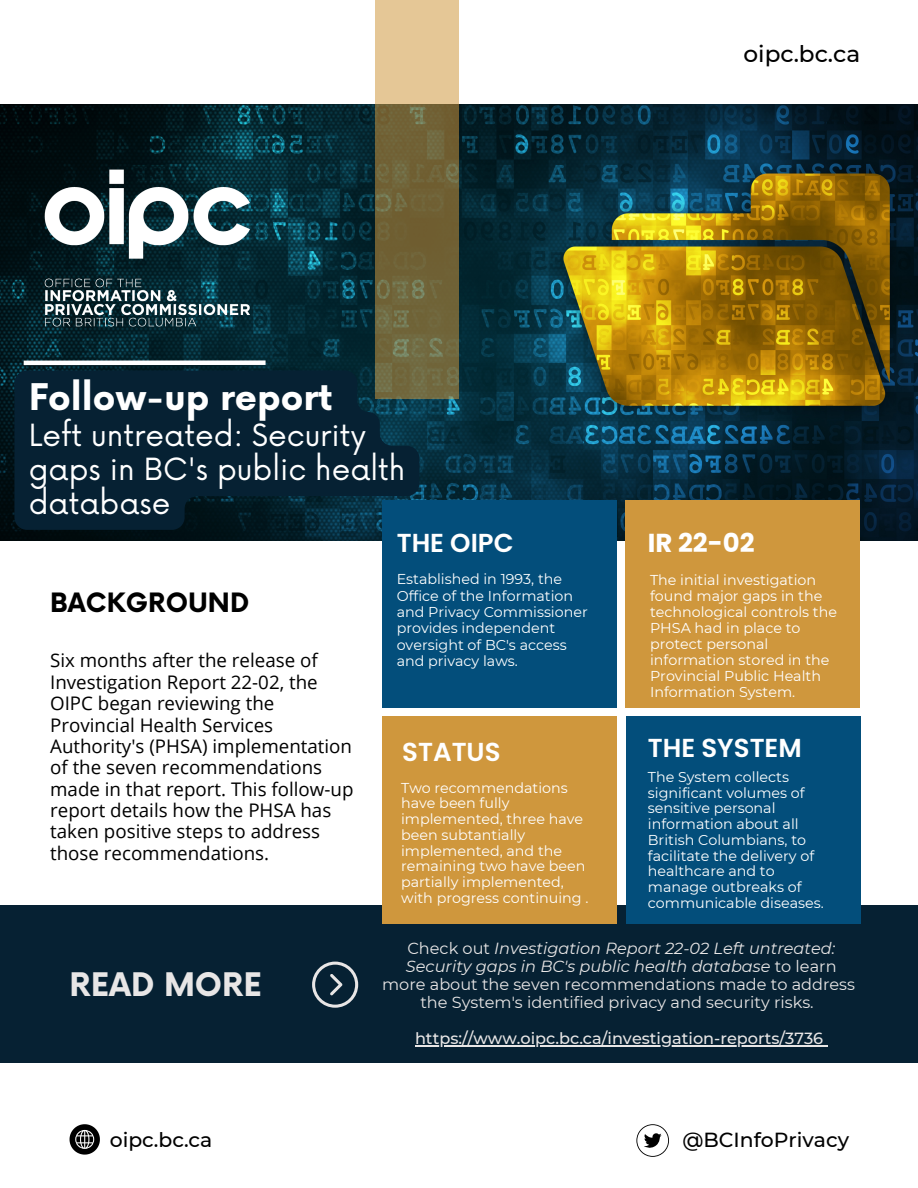
<style>
.page{position:relative;width:918px;height:1188px;background:#fff}
.page>*{position:absolute;margin:0;border:0;box-sizing:border-box;transform-origin:0 0}
.t1{font:700 35.85px "Now";color:#fff}
.t2{font:700 31.65px "Now";color:#e8e6e6}
.t3{font:29.85px/33.8px "Now";color:#fff}
.t4{font:600 25.95px "Poppins";color:#fff}
.t5{font:700 25.95px "Now";color:#000}
.t6{font:700 25.95px "Poppins";color:#fff}
.t7{font:500 23.25px "Montserrat";color:#000}
.t8{font:500 20.4px "Montserrat";color:#000}
.t9{font:18.75px/21.3px "Open Sans";color:#000}
.t10{font:16.05px/18px "Montserrat";color:#e8e6e6;text-align:center}
.t11{font:500 16.05px "Montserrat";color:#e8e6e6}
.t12{font:14.25px/15.8px "Montserrat";color:#fff}
.s1{font-style:italic}
</style>
<div class="page">
<img style="left:0;top:105px;width:918px;height:435px">
<img style="left:29px;top:111px;width:237px;height:259px">
<div style="left:382px;top:501px;width:235px;height:207px;background:#034e7b"></div>
<div style="left:626px;top:501px;width:234px;height:207px;background:#cf973d"></div>
<div style="left:0;top:906px;width:918px;height:157px;background:#062133"></div>
<svg style="left:70px;top:1124px;width:30px;height:31px"></svg>
<svg style="left:312px;top:962px;width:46px;height:46px"></svg>
<div style="left:382px;top:716px;width:235px;height:207px;background:#cf973d"></div>
<div style="left:626px;top:716px;width:235px;height:207px;background:#034e7b"></div>
<div style="left:24px;top:360px;width:242px;height:5px;background:#fff"></div>
<svg style="left:375px;top:0;width:84px;height:399px;background:#907f52"></svg>
<svg style="left:636px;top:1124px;width:33px;height:33px"></svg>
<hr style="left:415px;top:1045px;width:408px;height:1px;background:#e8e6e6">
<svg style="left:14px;top:370px;width:405px;height:160px;background:#072435"></svg>
<p class="t1" style="left:29px;top:378px;width:305px">Follow-up report</p>
<p class="t3" style="left:29px;top:420px;width:378px">Left untreated: Security gaps in BC's public health database</p>
<p class="t7" style="left:743px;top:40px;width:118px">oipc.bc.ca</p>
<p class="t5" style="left:50px;top:588px;width:201px">BACKGROUND</p>
<p class="t9" style="left:50px;top:650px;width:305px">Six months after the release of<br>Investigation Report 22-02, the<br>OIPC began reviewing the<br>Provincial Health Services<br>Authority's (PHSA) implementation of the seven recommendations made in that report. This follow-up report details how the PHSA has taken positive steps to address those recommendations.</p>
<p class="t2" style="left:70px;top:967px;width:194px">READ MORE</p>
<p class="t4" style="left:397px;top:525px;width:118px">THE OIPC</p>
<p class="t12" style="left:397px;top:571px;width:193px;line-height:16.4px">Established in 1993, the<br>Office of the Information and Privacy Commissioner provides independent oversight of BC's access and privacy laws.</p>
<p class="t6" style="left:648px;top:524px;width:108px">IR 22-02</p>
<p class="t12" style="left:650px;top:572px;width:188px">The initial investigation found major gaps in the technological controls the<br>PHSA had in place to protect personal information stored in the<br>Provincial Public Health<br>Information System.</p>
<p class="t4" style="left:402px;top:734px;width:100px">STATUS</p>
<p class="t4" style="left:648px;top:730px;width:155px">THE SYSTEM</p>
<p class="t12" style="left:648px;top:769px;width:177px">The System collects significant volumes of sensitive personal information about all<br>British Columbians, to facilitate the delivery of healthcare and to manage outbreaks of communicable diseases.</p>
<p class="t12" style="left:401px;top:780px;width:189px">Two recommendations have been fully implemented, three have been subtantially implemented, and the remaining two have been partially implemented, with progress continuing .</p>
<p class="t10" style="left:382px;top:939px;width:474px">Check out <span class="s1">Investigation Report 22-02 Left untreated:<br>Security gaps in BC's public health database</span> to learn more about the seven recommendations made to address the System's identified privacy and security risks.</p>
<p class="t11" style="left:415px;top:1029px;width:410px">https://www.oipc.bc.ca/investigation-reports/3736</p>
<p class="t8" style="left:110px;top:1127px;width:104px">oipc.bc.ca</p>
<p class="t8" style="left:682px;top:1127px;width:168px">@BCInfoPrivacy</p>
</div>
